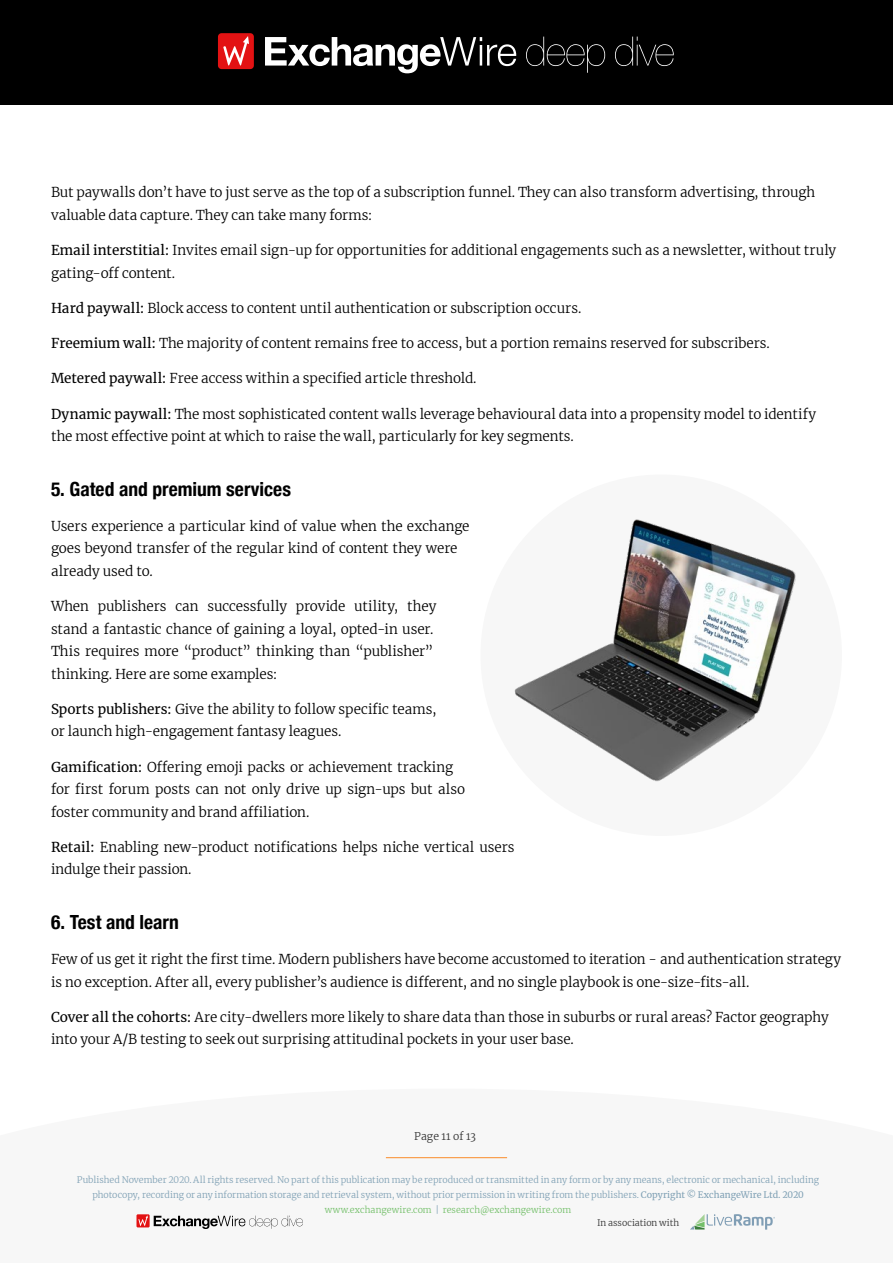
<style>
.page{position:relative;width:893px;height:1263px;background:#fff}
.page>*{position:absolute;margin:0;border:0;box-sizing:border-box;transform-origin:0 0}
.t1{font:700 condensed 19.5px "Helvetica Neue";color:#000}
.t2{font:300 13.5px/22.5px "Merriweather";letter-spacing:-.005em;color:#000}
.t3{font:300 10.5px "Merriweather";letter-spacing:.01em;color:#333}
.t4{font:300 8.85px/14.9px "Merriweather";color:#80a1b5;text-align:center}
.t5{font:300 8.85px "Merriweather";letter-spacing:.005em;color:#333}
.s1{font-weight:400}
.s2{color:#73bf69}
</style>
<div class="page">
<div style="left:0;top:0;width:893px;height:105px;background:#000"></div>
<div style="left:0;top:1174px;width:893px;height:89px;background:#f7f7f7"></div>
<svg style="left:136px;top:1214px;width:167px;height:15px"></svg>
<svg style="left:690px;top:1214px;width:85px;height:15px"></svg>
<hr style="left:386px;top:1157px;width:121px;height:1px;background:#fa8c29">
<div style="left:480px;top:474px;width:362px;height:362px;background:#f7f7f7;border-radius:50%"></div>
<img style="left:514px;top:519px;width:282px;height:263px">
<svg style="left:526px;top:37px;width:79px;height:36px"></svg>
<svg style="left:615px;top:37px;width:59px;height:29px"></svg>
<svg style="left:265px;top:37px;width:251px;height:36px"></svg>
<svg style="left:218px;top:33px;width:36px;height:36px"></svg>
<p class="t2" style="left:51px;top:181px;width:766px">But paywalls don’t have to just serve as the top of a subscription funnel. They can also transform advertising, through valuable data capture. They can take many forms:</p>
<p class="t2" style="left:51px;top:239px;width:787px"><span class="s1">Email interstitial:</span> Invites email sign-up for opportunities for additional engagements such as a newsletter, without truly gating-off content.</p>
<p class="t2" style="left:51px;top:296px;width:532px"><span class="s1">Hard paywall:</span> Block access to content until authentication or subscription occurs.</p>
<p class="t2" style="left:51px;top:332px;width:720px"><span class="s1">Freemium wall:</span> The majority of content remains free to access, but a portion remains reserved for subscribers.</p>
<p class="t2" style="left:51px;top:367px;width:427px"><span class="s1">Metered paywall:</span> Free access within a specified article threshold.</p>
<p class="t2" style="left:51px;top:402px;width:767px"><span class="s1">Dynamic paywall:</span> The most sophisticated content walls leverage behavioural data into a propensity model to identify the most effective point at which to raise the wall, particularly for key segments.</p>
<h1 class="t1" style="left:51px;top:472px;width:241px">5. Gated and premium services</h1>
<p class="t2" style="left:51px;top:514px;width:420px">Users experience a particular kind of value when the exchange goes beyond transfer of the regular kind of content they were already used to.</p>
<p class="t2" style="left:51px;top:595px;width:387px">When publishers can successfully provide utility, they stand a fantastic chance of gaining a loyal, opted-in user.<br>This requires more “product” thinking than “publisher” thinking. Here are some examples:</p>
<p class="t2" style="left:51px;top:697px;width:387px"><span class="s1">Sports publishers:</span> Give the ability to follow specific teams, or launch high-engagement fantasy leagues.</p>
<p class="t2" style="left:51px;top:755px;width:415px"><span class="s1">Gamification:</span> Offering emoji packs or achievement tracking for first forum posts can not only drive up sign-ups but also foster community and brand affiliation.</p>
<p class="t2" style="left:51px;top:835px;width:465px"><span class="s1">Retail:</span> Enabling new-product notifications helps niche vertical users indulge their passion.</p>
<h1 class="t1" style="left:51px;top:906px;width:129px">6. Test and learn</h1>
<p class="t2" style="left:51px;top:947px;width:792px">Few of us get it right the first time. Modern publishers have become accustomed to iteration - and authentication strategy is no exception. After all, every publisher’s audience is different, and no single playbook is one-size-fits-all.</p>
<p class="t2" style="left:51px;top:1005px;width:779px"><span class="s1">Cover all the cohorts:</span> Are city-dwellers more likely to share data than those in suburbs or rural areas? Factor geography into your A/B testing to seek out surprising attitudinal pockets in your user base.</p>
<p class="t3" style="left:414px;top:1129px;width:63px">Page 11 of 13</p>
<p class="t4" style="left:77px;top:1172px;width:744px">Published November 2020. All rights reserved. No part of this publication may be reproduced or transmitted in any form or by any means, electronic or mechanical, including photocopy, recording or any information storage and retrieval system, without prior permission in writing from the publishers. <span class="s1">Copyright © ExchangeWire Ltd. 2020 </span><span class="s2">www.exchangewire.com</span> | <span class="s2">research@exchangewire.com</span></p>
<p class="t5" style="left:597px;top:1217px;width:84px">In association with</p>
</div>
